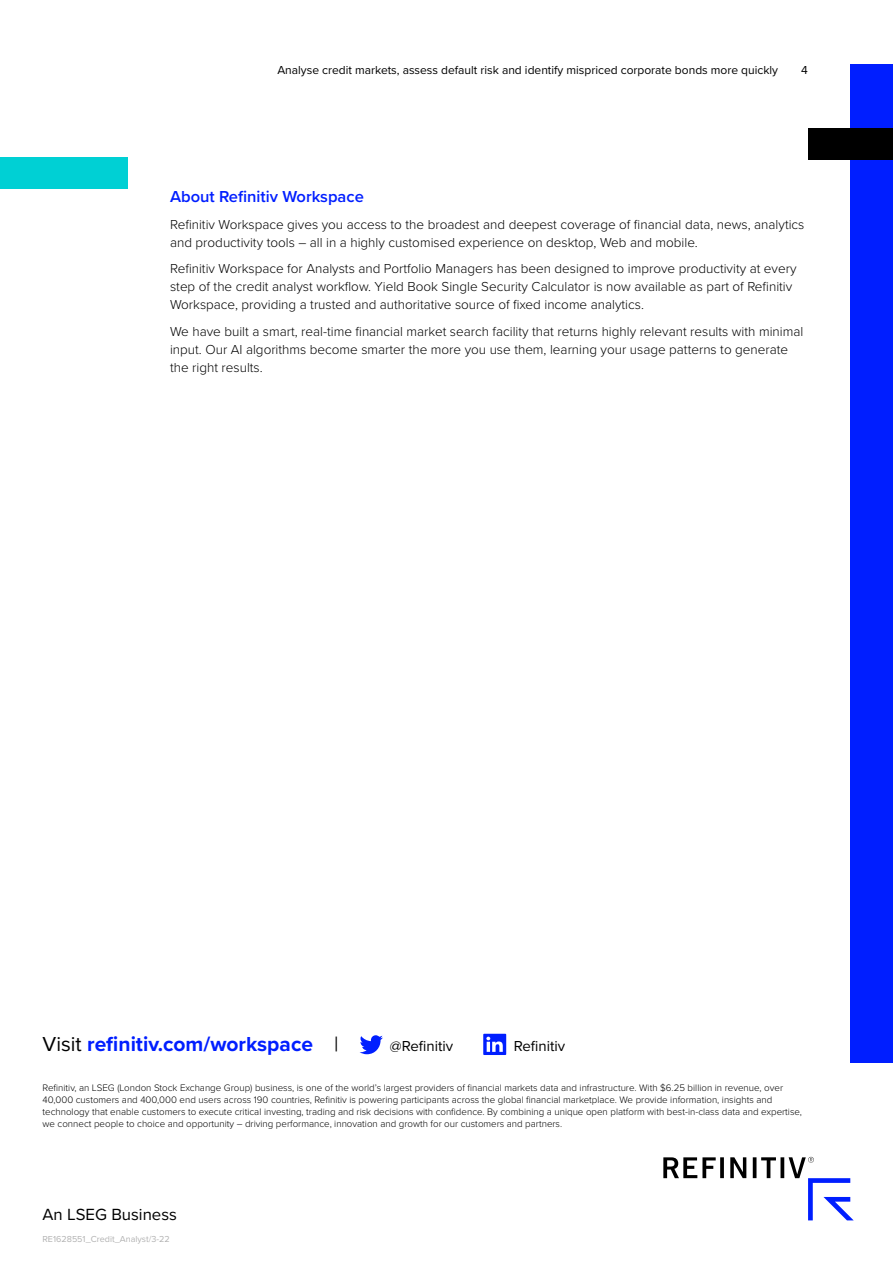
<style>
.page{position:relative;width:893px;height:1263px;background:#fff}
.page>*{position:absolute;margin:0;border:0;box-sizing:border-box;transform-origin:0 0}
.t1{font:700 21px "Proxima Nova";color:#001eff}
.t2{font:16.8px "Proxima Nova";color:#000}
.t3{font:600 16.5px "Proxima Nova";color:#001eff}
.t4{font:15px "Proxima Nova";color:#000}
.t5{font:300 13.5px/18px "Proxima Nova";color:#000}
.t6{font:12px "Proxima Nova";color:#000}
.t7{font:300 9.75px/12px "Proxima Nova";color:#000}
.t8{font:9px "Proxima Nova";color:#b2b2b2}
.s1{font-weight:400;color:#000}
</style>
<div class="page">
<svg style="left:663px;top:1157px;width:190px;height:63px"></svg>
<svg style="left:360px;top:1035px;width:23px;height:19px"></svg>
<svg style="left:483px;top:1034px;width:23px;height:21px"></svg>
<div style="left:850px;top:64px;width:43px;height:999px;background:#001eff"></div>
<div style="left:808px;top:128px;width:85px;height:31px;background:#000"></div>
<div style="left:0;top:157px;width:128px;height:32px;background:#00d0d4"></div>
<p class="t6" style="left:277px;top:61px;width:502px">Analyse credit markets, assess default risk and identify mispriced corporate bonds more quickly</p>
<p class="t6" style="left:801px;top:61px;width:8px">4</p>
<p class="t3" style="left:170px;top:184px;width:195px">About Refinitiv Workspace</p>
<p class="t5" style="left:170px;top:215px;width:636px">Refinitiv Workspace gives you access to the broadest and deepest coverage of financial data, news, analytics and productivity tools – all in a highly customised experience on desktop, Web and mobile.</p>
<p class="t5" style="left:170px;top:259px;width:628px">Refinitiv Workspace for Analysts and Portfolio Managers has been designed to improve productivity at every step of the credit analyst workflow. Yield Book Single Security Calculator is now available as part of Refinitiv<br>Workspace, providing a trusted and authoritative source of fixed income analytics.</p>
<p class="t5" style="left:170px;top:322px;width:635px">We have built a smart, real-time financial market search facility that returns highly relevant results with minimal input. Our AI algorithms become smarter the more you use them, learning your usage patterns to generate the right results.</p>
<h1 class="t1" style="left:43px;top:1028px;width:297px"><span class="s1">Visit</span> refinitiv.com/workspace <span class="s1">|</span></h1>
<p class="t4" style="left:390px;top:1035px;width:65px">@Refinitiv</p>
<p class="t4" style="left:514px;top:1035px;width:53px">Refinitiv</p>
<p class="t7" style="left:43px;top:1081px;width:761px">Refinitiv, an LSEG (London Stock Exchange Group) business, is one of the world’s largest providers of financial markets data and infrastructure. With $6.25 billion in revenue, over 40,000 customers and 400,000 end users across 190 countries, Refinitiv is powering participants across the global financial marketplace. We provide information, insights and technology that enable customers to execute critical investing, trading and risk decisions with confidence. By combining a unique open platform with best-in-class data and expertise, we connect people to choice and opportunity – driving performance, innovation and growth for our customers and partners.</p>
<p class="t2" style="left:43px;top:1202px;width:136px">An LSEG Business</p>
<p class="t8" style="left:43px;top:1232px;width:129px">RE1628551_Credit_Analyst/3-22</p>
</div>
